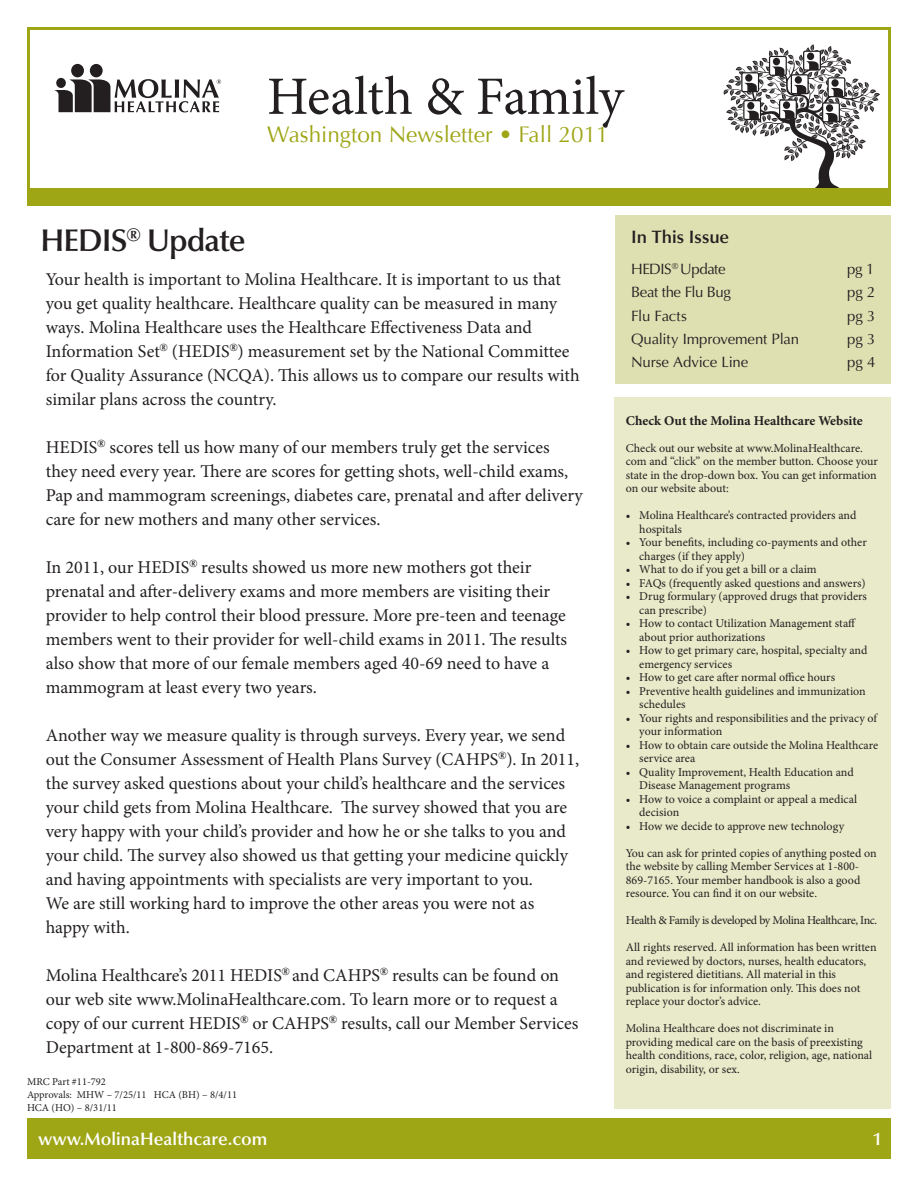
<style>
.page{position:relative;width:918px;height:1188px;background:#fff}
.page>*{position:absolute;margin:0;border:0;box-sizing:border-box;transform-origin:0 0}
.t1{font:54px "Minion Pro";letter-spacing:-.005em;color:#231f20}
.t2{font:600 31.5px "Optima LT Std";letter-spacing:-.03em;color:#231f20}
.t3{font:22.5px "Optima";color:#9ea615}
.t4{font:18px/24px "Minion Pro";letter-spacing:-.005em;color:#231f20}
.t5{font:600 18px "Optima LT Std";color:#fff}
.t6{font:600 18px "Optima LT Std";color:#231f20}
.t7{font:15px "Optima LT Std";letter-spacing:-.015em;color:#231f20}
.t8{font:15px "Optima LT Std";letter-spacing:-.035em;color:#231f20}
.t9{font:700 13.5px "Minion Pro";color:#231f20}
.t10{font:12px/13.5px "Minion Pro";letter-spacing:-.005em;color:#231f20}
.t11{font:12px "Minion Pro";letter-spacing:-.035em;color:#231f20}
.t12{font:10.5px/12.6px "Minion Pro";color:#231f20}
</style>
<div class="page">
<svg style="left:723px;top:44px;width:157px;height:144px"></svg>
<div style="left:826px;top:104px;width:7px;height:8px;background:#231f20;border-radius:50%"></div>
<div style="left:90px;top:64px;width:13px;height:13px;background:#231f20;border-radius:50%"></div>
<div style="left:71px;top:64px;width:13px;height:13px;background:#231f20;border-radius:50%"></div>
<svg style="left:54px;top:79px;width:167px;height:33px"></svg>
<div style="left:56px;top:78px;width:10px;height:10px;background:#231f20;border-radius:50%"></div>
<div style="left:27px;top:1119px;width:864px;height:40px;background:#9ea615"></div>
<div style="left:614px;top:397px;width:277px;height:712px;background:#e8eac9"></div>
<div style="left:27px;top:27px;width:864px;height:175px;border:3px solid #9ea615"></div>
<div style="left:27px;top:188px;width:864px;height:18px;background:#9ea615"></div>
<div style="left:615px;top:215px;width:276px;height:168px;background:#dee0b2"></div>
<h1 class="t1" style="left:267px;top:60px;width:358px">Health &amp; Family</h1>
<p class="t3" style="left:267px;top:122px;width:343px">Washington Newsletter • Fall 2011</p>
<h2 class="t2" style="left:40px;top:222px;width:207px">HEDIS<sup>®</sup> Update</h2>
<p class="t4" style="left:46px;top:267px;width:535px">Your health is important to Molina Healthcare. It is important to us that you get quality healthcare. Healthcare quality can be measured in many ways. Molina Healthcare uses the Healthcare Effectiveness Data and Information Set<sup>®</sup> (HEDIS<sup>®</sup>) measurement set by the National Committee for Quality Assurance (NCQA). This allows us to compare our results with similar plans across the country.</p>
<p class="t4" style="left:46px;top:435px;width:539px">HEDIS<sup>®</sup> scores tell us how many of our members truly get the services they need every year. There are scores for getting shots, well-child exams, Pap and mammogram screenings, diabetes care, prenatal and after delivery care for new mothers and many other services.</p>
<p class="t4" style="left:46px;top:555px;width:523px">In 2011, our HEDIS<sup>®</sup> results showed us more new mothers got their prenatal and after-delivery exams and more members are visiting their provider to help control their blood pressure. More pre-teen and teenage members went to their provider for well-child exams in 2011. The results also show that more of our female members aged 40-69 need to have a mammogram at least every two years.</p>
<p class="t4" style="left:46px;top:723px;width:535px">Another way we measure quality is through surveys. Every year, we send out the Consumer Assessment of Health Plans Survey (CAHPS<sup>®</sup>). In 2011, the survey asked questions about your child’s healthcare and the services your child gets from Molina Healthcare. The survey showed that you are very happy with your child’s provider and how he or she talks to you and your child. The survey also showed us that getting your medicine quickly and having appointments with specialists are very important to you.<br>We are still working hard to improve the other areas you were not as happy with.</p>
<p class="t4" style="left:46px;top:963px;width:534px">Molina Healthcare’s 2011 HEDIS<sup>®</sup> and CAHPS<sup>®</sup> results can be found on our web site www.MolinaHealthcare.com. To learn more or to request a copy of our current HEDIS<sup>®</sup> or CAHPS<sup>®</sup> results, call our Member Services Department at 1-800-869-7165.</p>
<p class="t12" style="left:27px;top:1076px;width:212px">MRC Part #11-792<br>Approvals: MHW – 7/25/11 HCA (BH) – 8/4/11<br>HCA (HO) – 8/31/11</p>
<p class="t6" style="left:631px;top:226px;width:100px">In This Issue</p>
<p class="t7" style="left:631px;top:260px;width:96px">HEDIS<sup>®</sup> Update</p>
<p class="t7" style="left:847px;top:260px;width:29px">pg 1</p>
<p class="t8" style="left:631px;top:284px;width:101px">Beat the Flu Bug</p>
<p class="t7" style="left:847px;top:284px;width:30px">pg 2</p>
<p class="t7" style="left:631px;top:307px;width:57px">Flu Facts</p>
<p class="t7" style="left:847px;top:307px;width:30px">pg 3</p>
<p class="t7" style="left:631px;top:330px;width:169px">Quality Improvement Plan</p>
<p class="t7" style="left:847px;top:330px;width:30px">pg 3</p>
<p class="t7" style="left:631px;top:354px;width:119px">Nurse Advice Line</p>
<p class="t7" style="left:847px;top:354px;width:30px">pg 4</p>
<p class="t9" style="left:626px;top:411px;width:238px">Check Out the Molina Healthcare Website</p>
<p class="t10" style="left:626px;top:441px;width:254px">Check out our website at www.MolinaHealthcare. com and “click” on the member button. Choose your state in the drop-down box. You can get information on our website about:</p>
<p class="t10" style="left:639px;top:509px;width:219px;text-indent:-14px">• Molina Healthcare’s contracted providers and hospitals</p>
<p class="t10" style="left:639px;top:536px;width:229px;text-indent:-14px">• Your benefits, including co-payments and other charges (if they apply)</p>
<p class="t10" style="left:626px;top:563px;width:192px">• What to do if you get a bill or a claim</p>
<p class="t10" style="left:626px;top:576px;width:241px">• FAQs (frequently asked questions and answers)</p>
<p class="t10" style="left:639px;top:590px;width:229px;text-indent:-14px">• Drug formulary (approved drugs that providers can prescribe)</p>
<p class="t10" style="left:639px;top:617px;width:218px;text-indent:-14px">• How to contact Utilization Management staff about prior authorizations</p>
<p class="t10" style="left:639px;top:644px;width:230px;text-indent:-14px">• How to get primary care, hospital, specialty and emergency services</p>
<p class="t10" style="left:626px;top:671px;width:211px">• How to get care after normal office hours</p>
<p class="t10" style="left:639px;top:684px;width:228px;text-indent:-14px">• Preventive health guidelines and immunization schedules</p>
<p class="t10" style="left:639px;top:711px;width:239px;text-indent:-14px">• Your rights and responsibilities and the privacy of your information</p>
<p class="t10" style="left:639px;top:738px;width:240px;text-indent:-14px">• How to obtain care outside the Molina Healthcare service area</p>
<p class="t10" style="left:639px;top:765px;width:216px;text-indent:-14px">• Quality Improvement, Health Education and<br>Disease Management programs</p>
<p class="t10" style="left:639px;top:792px;width:219px;text-indent:-14px">• How to voice a complaint or appeal a medical decision</p>
<p class="t10" style="left:626px;top:819px;width:220px">• How we decide to approve new technology</p>
<p class="t10" style="left:626px;top:846px;width:252px">You can ask for printed copies of anything posted on the website by calling Member Services at 1-800- 869-7165. Your member handbook is also a good resource. You can find it on our website.</p>
<p class="t11" style="left:626px;top:913px;width:253px">Health &amp; Family is developed by Molina Healthcare, Inc.</p>
<p class="t10" style="left:626px;top:941px;width:252px">All rights reserved. All information has been written and reviewed by doctors, nurses, health educators, and registered dietitians. All material in this publication is for information only. This does not replace your doctor’s advice.</p>
<p class="t10" style="left:626px;top:1022px;width:248px">Molina Healthcare does not discriminate in providing medical care on the basis of preexisting health conditions, race, color, religion, age, national origin, disability, or sex.</p>
<p class="t5" style="left:38px;top:1129px;width:231px">www.MolinaHealthcare.com</p>
<p class="t5" style="left:873px;top:1129px;width:11px">1</p>
</div>
